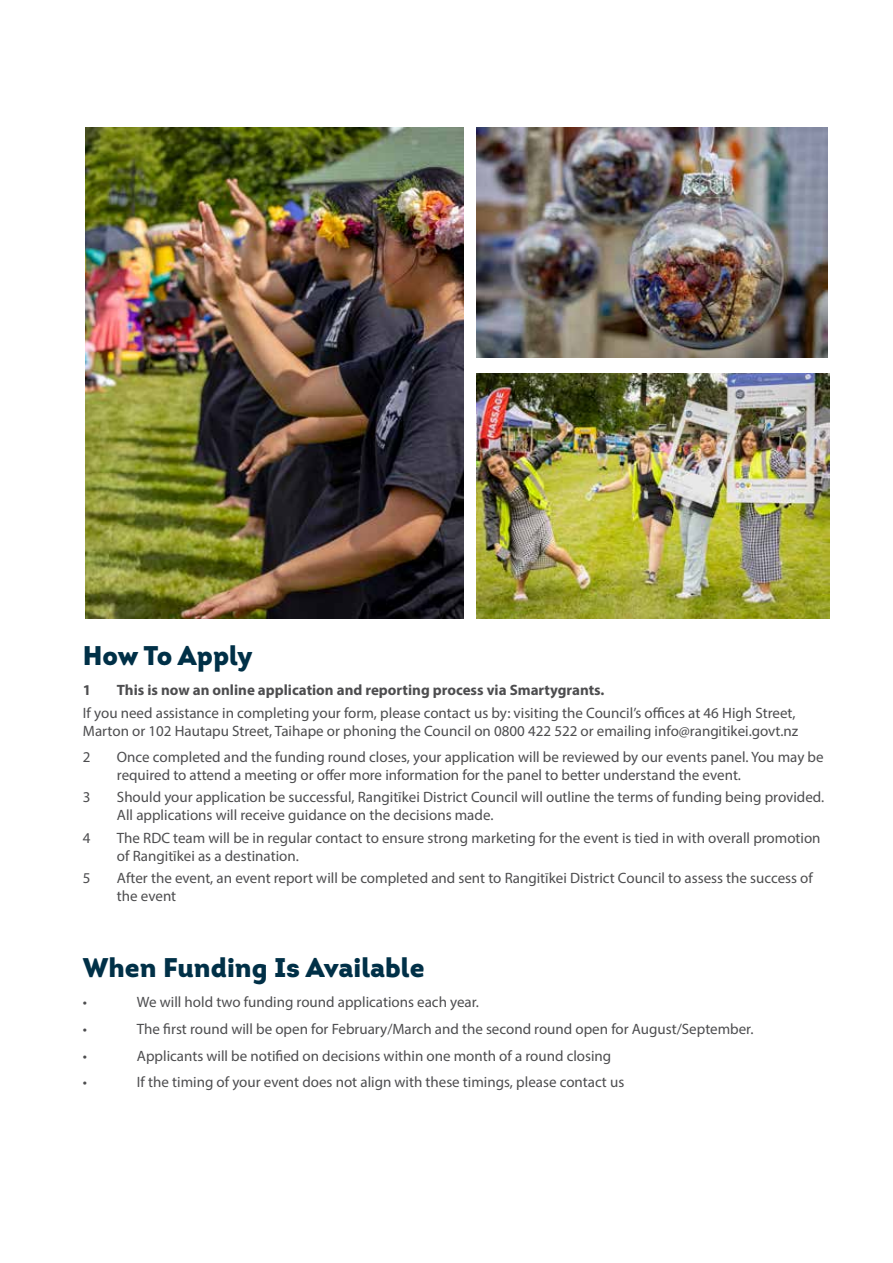
<style>
.page{position:relative;width:893px;height:1263px;background:#fff}
.page>*{position:absolute;margin:0;border:0;box-sizing:border-box;transform-origin:0 0}
.t1{font:900 27px "Intro";color:#003047}
.t2{font:15px/18px "Myriad Pro";color:#4d4d4f}
.t3{font:700 15px "Myriad Pro";color:#4d4d4f}
</style>
<div class="page">
<img style="left:85px;top:128px;width:378px;height:491px">
<img style="left:476px;top:128px;width:351px;height:229px">
<img style="left:476px;top:373px;width:353px;height:246px">
<h1 class="t1" style="left:83px;top:637px;width:171px">How To Apply</h1>
<p class="t3" style="left:83px;top:680px;width:10px">1</p>
<p class="t3" style="left:117px;top:680px;width:489px">This is now an online application and reporting process via Smartygrants.</p>
<p class="t2" style="left:83px;top:703px;width:717px">If you need assistance in completing your form, please contact us by: visiting the Council’s offices at 46 High Street,<br>Marton or 102 Hautapu Street, Taihape or phoning the Council on 0800 422 522 or emailing info@rangitikei.govt.nz</p>
<p class="t2" style="left:83px;top:748px;width:9px">2</p>
<p class="t2" style="left:117px;top:748px;width:708px">Once completed and the funding round closes, your application will be reviewed by our events panel. You may be required to attend a meeting or offer more information for the panel to better understand the event.</p>
<p class="t2" style="left:83px;top:788px;width:9px">3</p>
<p class="t2" style="left:117px;top:788px;width:709px">Should your application be successful, Rangitīkei District Council will outline the terms of funding being provided.<br>All applications will receive guidance on the decisions made.</p>
<p class="t2" style="left:83px;top:828px;width:9px">4</p>
<p class="t2" style="left:117px;top:828px;width:705px">The RDC team will be in regular contact to ensure strong marketing for the event is tied in with overall promotion of Rangitīkei as a destination.</p>
<p class="t2" style="left:83px;top:868px;width:9px">5</p>
<p class="t2" style="left:117px;top:868px;width:697px">After the event, an event report will be completed and sent to Rangitīkei District Council to assess the success of the event</p>
<h1 class="t1" style="left:83px;top:949px;width:343px">When Funding Is Available</h1>
<p class="t2" style="left:83px;top:993px;width:6px">•</p>
<p class="t2" style="left:137px;top:993px;width:344px">We will hold two funding round applications each year.</p>
<p class="t2" style="left:83px;top:1020px;width:6px">•</p>
<p class="t2" style="left:137px;top:1020px;width:618px">The first round will be open for February/March and the second round open for August/September.</p>
<p class="t2" style="left:83px;top:1046px;width:6px">•</p>
<p class="t2" style="left:137px;top:1046px;width:476px">Applicants will be notified on decisions within one month of a round closing</p>
<p class="t2" style="left:83px;top:1073px;width:6px">•</p>
<p class="t2" style="left:137px;top:1073px;width:489px">If the timing of your event does not align with these timings, please contact us</p>
</div>
